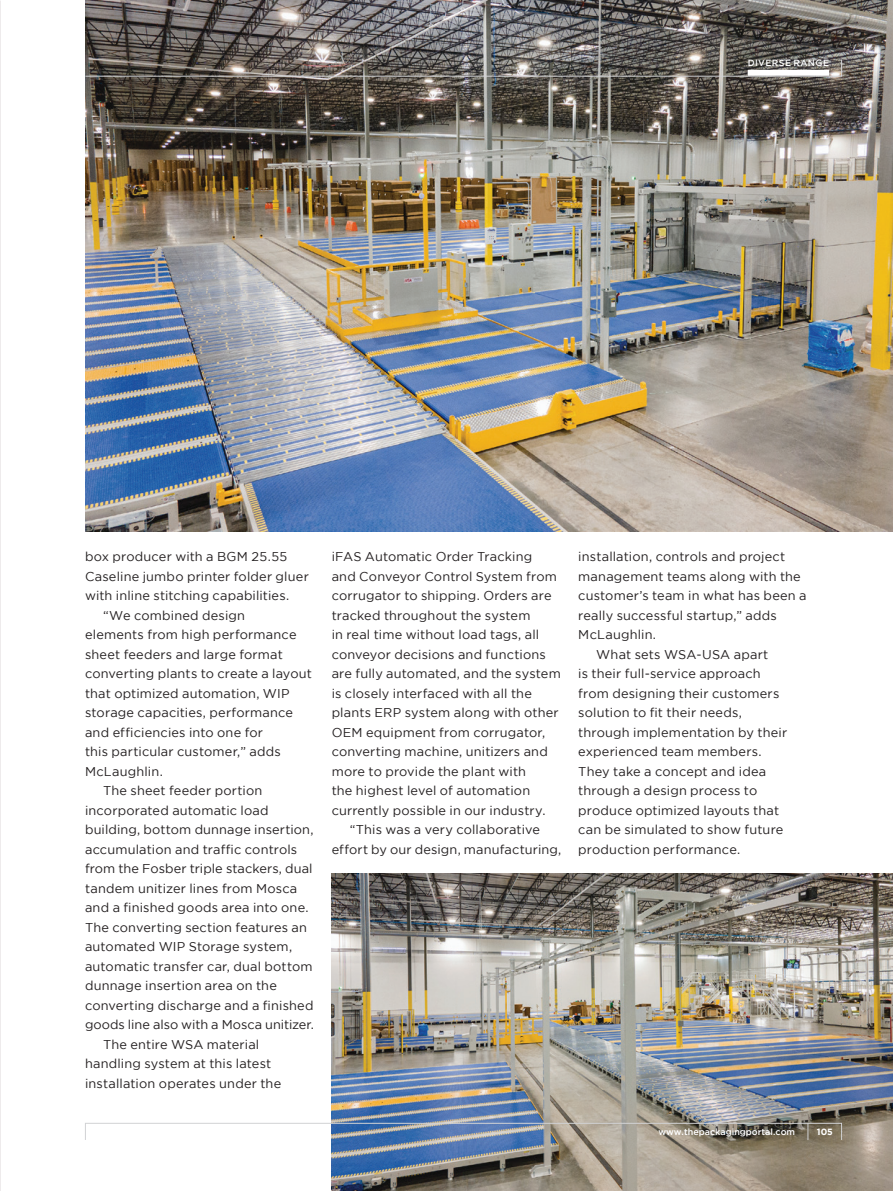
<style>
.page{position:relative;width:893px;height:1191px;background:#fff}
.page>*{position:absolute;margin:0;border:0;box-sizing:border-box;transform-origin:0 0}
.t1{font:12.75px "Gotham";letter-spacing:.015em;color:#231f20}
.t2{font:12.75px "Gotham";letter-spacing:-.005em;color:#231f20}
.t3{font:500 9px "Gotham";color:#fff}
.t4{font:500 9px "Gotham";letter-spacing:.05em;color:#fff}
.t5{font:700 9px "Gotham";color:#fff}
</style>
<div class="page">
<img style="left:85px;top:0;width:808px;height:531px">
<img style="left:332px;top:873px;width:561px;height:318px">
<svg style="left:85px;top:59px;width:757px;height:18px;background:#706b67"></svg>
<div style="left:85px;top:1123px;width:757px;height:17px;border:1px solid #d1d2d4"></div>
<svg style="left:807px;top:1123px;width:1px;height:17px"></svg>
<p class="t4" style="left:748px;top:58px;width:83px">DIVERSE RANGE</p>
<p class="t1" style="left:85px;top:550px;width:204px">box producer with a BGM 25.55</p>
<p class="t1" style="left:85px;top:569px;width:225px">Caseline jumbo printer folder gluer</p>
<p class="t1" style="left:85px;top:589px;width:206px">with inline stitching capabilities.</p>
<p class="t1" style="left:103px;top:608px;width:143px">“We combined design</p>
<p class="t1" style="left:85px;top:628px;width:213px">elements from high performance</p>
<p class="t1" style="left:85px;top:647px;width:199px">sheet feeders and large format</p>
<p class="t1" style="left:85px;top:667px;width:228px">converting plants to create a layout</p>
<p class="t1" style="left:85px;top:686px;width:206px">that optimized automation, WIP</p>
<p class="t1" style="left:85px;top:706px;width:210px">storage capacities, performance</p>
<p class="t1" style="left:85px;top:725px;width:180px">and efficiencies into one for</p>
<p class="t1" style="left:85px;top:745px;width:197px">this particular customer,” adds</p>
<p class="t1" style="left:85px;top:764px;width:79px">McLaughlin.</p>
<p class="t1" style="left:103px;top:784px;width:161px">The sheet feeder portion</p>
<p class="t1" style="left:85px;top:803px;width:185px">incorporated automatic load</p>
<p class="t1" style="left:85px;top:823px;width:230px">building, bottom dunnage insertion,</p>
<p class="t1" style="left:85px;top:842px;width:214px">accumulation and traffic controls</p>
<p class="t1" style="left:85px;top:862px;width:229px">from the Fosber triple stackers, dual</p>
<p class="t1" style="left:85px;top:881px;width:214px">tandem unitizer lines from Mosca</p>
<p class="t1" style="left:85px;top:901px;width:225px">and a finished goods area into one.</p>
<p class="t1" style="left:85px;top:920px;width:224px">The converting section features an</p>
<p class="t1" style="left:85px;top:940px;width:209px">automated WIP Storage system,</p>
<p class="t1" style="left:85px;top:959px;width:229px">automatic transfer car, dual bottom</p>
<p class="t1" style="left:85px;top:979px;width:193px">dunnage insertion area on the</p>
<p class="t1" style="left:85px;top:998px;width:230px">converting discharge and a finished</p>
<p class="t2" style="left:85px;top:1018px;width:230px">goods line also with a Mosca unitizer.</p>
<p class="t1" style="left:103px;top:1037px;width:158px">The entire WSA material</p>
<p class="t1" style="left:85px;top:1057px;width:188px">handling system at this latest</p>
<p class="t1" style="left:85px;top:1076px;width:198px">installation operates under the</p>
<p class="t1" style="left:332px;top:550px;width:202px">iFAS Automatic Order Tracking</p>
<p class="t1" style="left:332px;top:569px;width:227px">and Conveyor Control System from</p>
<p class="t1" style="left:332px;top:588px;width:221px">corrugator to shipping. Orders are</p>
<p class="t1" style="left:332px;top:608px;width:200px">tracked throughout the system</p>
<p class="t1" style="left:332px;top:627px;width:209px">in real time without load tags, all</p>
<p class="t1" style="left:332px;top:647px;width:216px">conveyor decisions and functions</p>
<p class="t1" style="left:332px;top:666px;width:231px">are fully automated, and the system</p>
<p class="t1" style="left:332px;top:686px;width:202px">is closely interfaced with all the</p>
<p class="t1" style="left:332px;top:705px;width:229px">plants ERP system along with other</p>
<p class="t1" style="left:332px;top:725px;width:215px">OEM equipment from corrugator,</p>
<p class="t1" style="left:332px;top:744px;width:218px">converting machine, unitizers and</p>
<p class="t1" style="left:332px;top:764px;width:196px">more to provide the plant with</p>
<p class="t1" style="left:332px;top:783px;width:200px">the highest level of automation</p>
<p class="t1" style="left:332px;top:803px;width:215px">currently possible in our industry.</p>
<p class="t1" style="left:350px;top:822px;width:192px">“This was a very collaborative</p>
<p class="t1" style="left:332px;top:842px;width:231px">effort by our design, manufacturing,</p>
<p class="t1" style="left:578px;top:549px;width:208px">installation, controls and project</p>
<p class="t1" style="left:578px;top:569px;width:224px">management teams along with the</p>
<p class="t1" style="left:578px;top:588px;width:230px">customer’s team in what has been a</p>
<p class="t1" style="left:578px;top:608px;width:200px">really successful startup,” adds</p>
<p class="t1" style="left:578px;top:627px;width:79px">McLaughlin.</p>
<p class="t1" style="left:596px;top:647px;width:174px">What sets WSA-USA apart</p>
<p class="t1" style="left:578px;top:666px;width:184px">is their full-service approach</p>
<p class="t1" style="left:578px;top:686px;width:203px">from designing their customers</p>
<p class="t1" style="left:578px;top:705px;width:165px">solution to fit their needs,</p>
<p class="t1" style="left:578px;top:725px;width:210px">through implementation by their</p>
<p class="t1" style="left:578px;top:744px;width:185px">experienced team members.</p>
<p class="t1" style="left:578px;top:764px;width:189px">They take a concept and idea</p>
<p class="t1" style="left:578px;top:783px;width:180px">through a design process to</p>
<p class="t1" style="left:578px;top:803px;width:202px">produce optimized layouts that</p>
<p class="t1" style="left:578px;top:822px;width:207px">can be simulated to show future</p>
<p class="t1" style="left:578px;top:842px;width:163px">production performance.</p>
<p class="t3" style="left:658px;top:1126px;width:138px">www.thepackagingportal.com</p>
<p class="t5" style="left:817px;top:1126px;width:18px">105</p>
</div>
